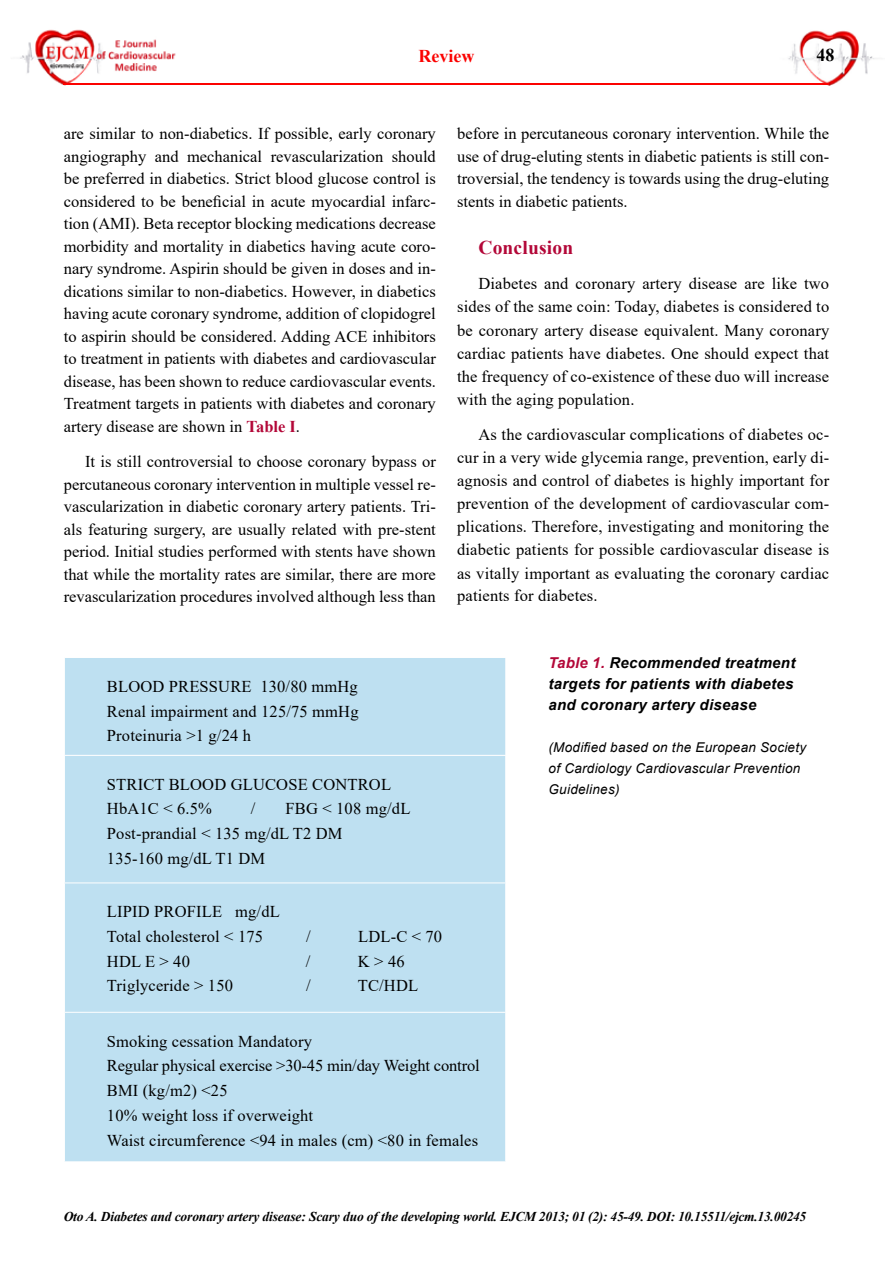
<style>
.page{position:relative;width:893px;height:1276px;background:#fff}
.page>*{position:absolute;margin:0;border:0;box-sizing:border-box;transform-origin:0 0}
.t1{font:700 19.5px "Times New Roman";letter-spacing:.01em;color:#b30738}
.t2{font:700 18px "Times New Roman";color:#fb0200}
.t3{font:700 18px "Times New Roman";color:#000}
.t4{font:16.5px/22.5px "Times New Roman";letter-spacing:.01em;color:#000;text-align:justify}
.t5{font:italic 700 15px/21px "Arial";letter-spacing:.02em;color:#000}
.t6{font:italic 700 13.5px "Times New Roman";letter-spacing:-.01em;color:#000}
.t7{font:italic 13.5px/21px "Arial";letter-spacing:.02em;color:#000}
.s1{font-weight:700;color:#b30738}
.s2{color:#b30738}
</style>
<div class="page">
<img style="left:788px;top:30px;width:88px;height:55px">
<img style="left:20px;top:29px;width:156px;height:56px">
<hr style="left:64px;top:83px;width:765px;height:2px;background:#fb0200">
<div style="left:64px;top:657px;width:442px;height:98px;background:#bee0f1"></div>
<div style="left:65px;top:756px;width:440px;height:405px;background:#bee0f1"></div>
<hr style="left:64px;top:657px;width:442px;height:1px;background:#fff">
<hr style="left:64px;top:882px;width:442px;height:1px;background:#fff">
<hr style="left:64px;top:1012px;width:442px;height:1px;background:#fff">
<hr style="left:64px;top:658px;width:1px;height:97px;background:#fff">
<hr style="left:505px;top:658px;width:1px;height:97px;background:#fff">
<p class="t2" style="left:418px;top:43px;width:57px">Review</p>
<p class="t3" style="left:816px;top:42px;width:19px">48</p>
<p class="t4" style="left:64px;top:122px;width:374px">are similar to non-diabetics. If possible, early coronary angiography and mechanical revascularization should be preferred in diabetics. Strict blood glucose control is considered to be beneficial in acute myocardial infarc&shy;tion (AMI). Beta receptor blocking medications decrease morbidity and mortality in diabetics having acute coro&shy;nary syndrome. Aspirin should be given in doses and in&shy;dications similar to non-diabetics. However, in diabetics having acute coronary syndrome, addition of clopidogrel to aspirin should be considered. Adding ACE inhibitors to treatment in patients with diabetes and cardiovascular disease, has been shown to reduce cardiovascular events.<br>Treatment targets in patients with diabetes and coronary artery disease are shown in <span class="s1">Table I</span>.</p>
<p class="t4" style="left:64px;top:450px;width:374px;text-indent:21px">It is still controversial to choose coronary bypass or percutaneous coronary intervention in multiple vessel re&shy;vascularization in diabetic coronary artery patients. Tri&shy;als featuring surgery, are usually related with pre-stent period. Initial studies performed with stents have shown that while the mortality rates are similar, there are more revascularization procedures involved although less than</p>
<p class="t4" style="left:457px;top:122px;width:374px">before in percutaneous coronary intervention. While the use of drug-eluting stents in diabetic patients is still con&shy;troversial, the tendency is towards using the drug-eluting stents in diabetic patients.</p>
<p class="t1" style="left:478px;top:233px;width:96px">Conclusion</p>
<p class="t4" style="left:457px;top:271px;width:374px;line-height:23.1px;text-indent:21px">Diabetes and coronary artery disease are like two sides of the same coin: Today, diabetes is considered to be coronary artery disease equivalent. Many coronary cardiac patients have diabetes. One should expect that the frequency of co-existence of these duo will increase with the aging population.</p>
<p class="t4" style="left:457px;top:422px;width:374px;line-height:23px;text-indent:21px">As the cardiovascular complications of diabetes oc&shy;cur in a very wide glycemia range, prevention, early di&shy;agnosis and control of diabetes is highly important for prevention of the development of cardiovascular com&shy;plications. Therefore, investigating and monitoring the diabetic patients for possible cardiovascular disease is as vitally important as evaluating the coronary cardiac patients for diabetes.</p>
<p class="t4" style="left:107px;top:673px;width:253px;line-height:24.8px">BLOOD PRESSURE 130/80 mmHg Renal impairment and 125/75 mmHg Proteinuria &gt;1 g/24 h</p>
<p class="t4" style="left:107px;top:771px;width:286px;line-height:24.8px">STRICT BLOOD GLUCOSE CONTROL<br>HbA1C &lt; 6.5%</p>
<p class="t4" style="left:107px;top:796px;width:305px;line-height:24.8px;text-align:left;text-indent:179px">FBG &lt; 108 mg/dL<br>Post-prandial &lt; 135 mg/dL T2 DM<br>135-160 mg/dL T1 DM</p>
<p class="t4" style="left:107px;top:899px;width:174px;line-height:24.8px">LIPID PROFILE mg/dL<br>Total cholesterol &lt; 175</p>
<p class="t4" style="left:251px;top:797px;width:6px">/</p>
<p class="t4" style="left:306px;top:924px;width:6px">/</p>
<p class="t4" style="left:358px;top:924px;width:86px">LDL-C &lt; 70</p>
<p class="t4" style="left:107px;top:949px;width:85px">HDL E &gt; 40</p>
<p class="t4" style="left:306px;top:949px;width:6px">/</p>
<p class="t4" style="left:358px;top:949px;width:48px">K &gt; 46</p>
<p class="t4" style="left:107px;top:974px;width:128px">Triglyceride &gt; 150</p>
<p class="t4" style="left:306px;top:974px;width:6px">/</p>
<p class="t4" style="left:358px;top:974px;width:62px">TC/HDL</p>
<p class="t5" style="left:549px;top:653px;width:248px"><span class="s2">Table 1.</span> Recommended treatment targets for patients with diabetes and coronary artery disease</p>
<p class="t7" style="left:549px;top:737px;width:259px">(Modified based on the European Society of Cardiology Cardiovascular Prevention<br>Guidelines)</p>
<p class="t4" style="left:107px;top:1028px;width:374px;line-height:24.8px;text-align:left">Smoking cessation Mandatory<br>Regular physical exercise &gt;30-45 min/day Weight control BMI (kg/m2) &lt;25<br>10% weight loss if overweight<br>Waist circumference &lt;94 in males (cm) &lt;80 in females</p>
<p class="t6" style="left:64px;top:1206px;width:744px">Oto A. Diabetes and coronary artery disease: Scary duo of the developing world. EJCM 2013; 01 (2): 45-49. DOI: 10.15511/ejcm.13.00245</p>
</div>
